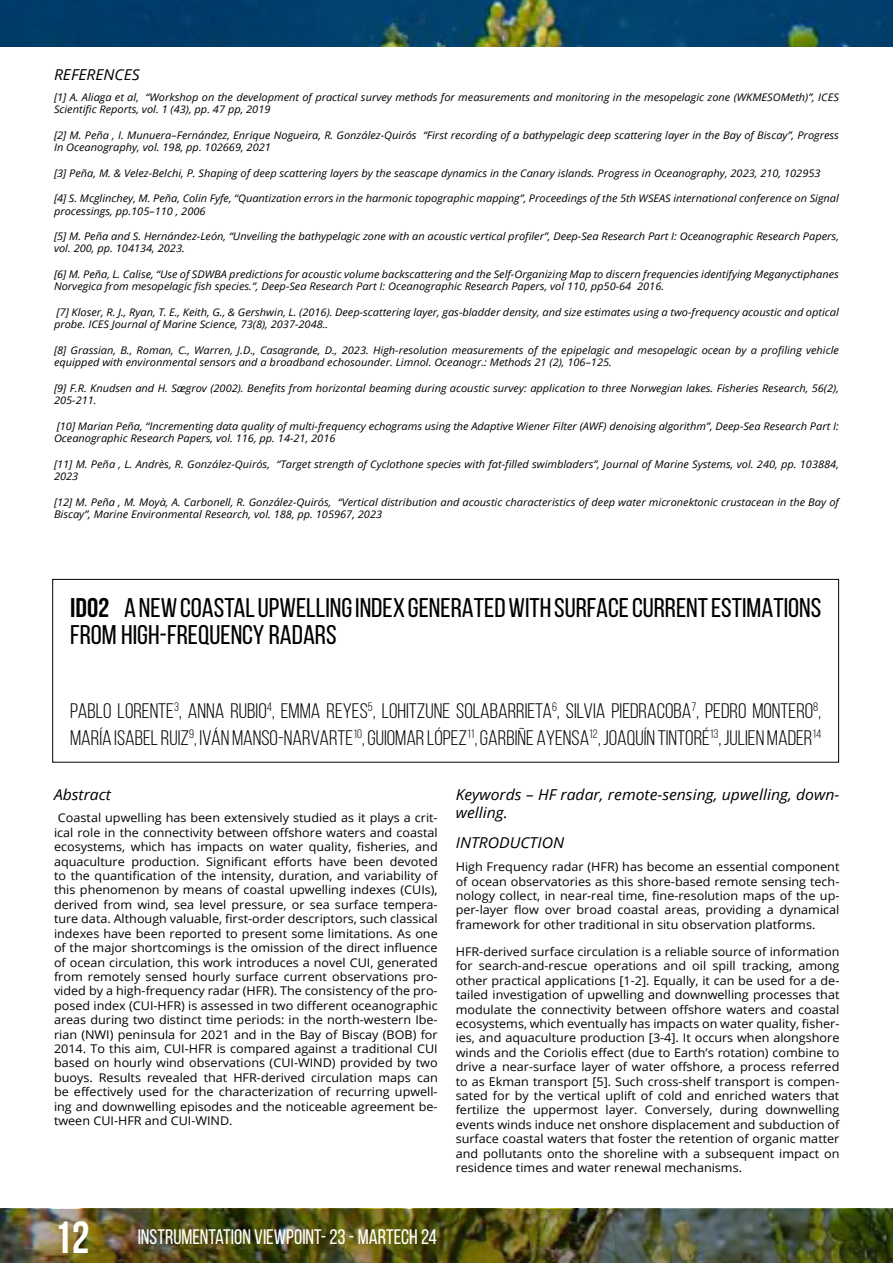
<style>
.page{position:relative;width:893px;height:1263px;background:#fff}
.page>*{position:absolute;margin:0;border:0;box-sizing:border-box;transform-origin:0 0}
.t1{font:27px/27px "Bebas Neue";color:#000;scale:1.05 1}
.t2{font:21px/27px "Bebas Neue";color:#000;scale:1.05 1}
.t3{font:21px "Bebas Neue";color:#fff}
.t4{font:italic 15px/18px "Open Sans";color:#000;scale:1.05 1}
.t5{font:12px/14.4px "Open Sans";color:#000;text-align:justify;scale:1.05 1}
.t6{font:italic 10.5px/12.6px "Open Sans";color:#000;scale:1.05 1}
.s1{font-weight:700}
.s2{font-weight:700;font-size:45px}
</style>
<div class="page">
<img style="left:0;top:1209px;width:893px;height:54px">
<img style="left:0;top:0;width:893px;height:46px">
<div style="left:52px;top:579px;width:787px;height:183px;border:1px solid #000"></div>
<p class="t4" style="left:54px;top:65px;width:83px">REFERENCES</p>
<p class="t6" style="left:54px;top:90px;width:749px">[1] A. Aliaga et al, “Workshop on the development of practical survey methods for measurements and monitoring in the mesopelagic zone (WKMESOMeth)”, ICES<br>Scientific Reports, vol. 1 (43), pp. 47 pp, 2019</p>
<p class="t6" style="left:54px;top:128px;width:749px">[2] M. Peña , I. Munuera–Fernández, Enrique Nogueira, R. González-Quirós “First recording of a bathypelagic deep scattering layer in the Bay of Biscay”, Progress<br>In Oceanography, vol. 198, pp. 102669, 2021</p>
<p class="t6" style="left:54px;top:166px;width:732px">[3] Peña, M. &amp; Velez-Belchi, P. Shaping of deep scattering layers by the seascape dynamics in the Canary islands. Progress in Oceanography, 2023, 210, 102953</p>
<p class="t6" style="left:54px;top:191px;width:749px">[4] S. Mcglinchey, M. Peña, Colin Fyfe, “Quantization errors in the harmonic topographic mapping”, Proceedings of the 5th WSEAS international conference on Signal processings, pp.105–110 , 2006</p>
<p class="t6" style="left:54px;top:229px;width:749px">[5] M. Peña and S. Hernández-León, “Unveiling the bathypelagic zone with an acoustic vertical profiler”, Deep-Sea Research Part I: Oceanographic Research Papers, vol. 200, pp. 104134, 2023.</p>
<p class="t6" style="left:54px;top:267px;width:749px">[6] M. Peña, L. Calise, “Use of SDWBA predictions for acoustic volume backscattering and the Self-Organizing Map to discern frequencies identifying Meganyctiphanes<br>Norvegica from mesopelagic fish species.”, Deep-Sea Research Part I: Oceanographic Research Papers, vol 110, pp50-64 2016.</p>
<p class="t6" style="left:54px;top:305px;width:749px">[7] Kloser, R. J., Ryan, T. E., Keith, G., &amp; Gershwin, L. (2016). Deep-scattering layer, gas-bladder density, and size estimates using a two-frequency acoustic and optical probe. ICES Journal of Marine Science, 73(8), 2037-2048..</p>
<p class="t6" style="left:54px;top:343px;width:749px">[8] Grassian, B., Roman, C., Warren, J.D., Casagrande, D., 2023. High-resolution measurements of the epipelagic and mesopelagic ocean by a profiling vehicle equipped with environmental sensors and a broadband echosounder. Limnol. Oceanogr.: Methods 21 (2), 106–125.</p>
<p class="t6" style="left:54px;top:381px;width:749px">[9] F.R. Knudsen and H. Sægrov (2002). Benefits from horizontal beaming during acoustic survey: application to three Norwegian lakes. Fisheries Research, 56(2),<br>205-211.</p>
<p class="t6" style="left:54px;top:419px;width:749px">[10] Marian Peña, “Incrementing data quality of multi-frequency echograms using the Adaptive Wiener Filter (AWF) denoising algorithm”, Deep-Sea Research Part I:<br>Oceanographic Research Papers, vol. 116, pp. 14-21, 2016</p>
<p class="t6" style="left:54px;top:457px;width:749px">[11] M. Peña , L. Andrès, R. González-Quirós, “Target strength of Cyclothone species with fat-filled swimbladers”, Journal of Marine Systems, vol. 240, pp. 103884,<br>2023</p>
<p class="t6" style="left:54px;top:495px;width:749px">[12] M. Peña , M. Moyà, A. Carbonell, R. González-Quirós, “Vertical distribution and acoustic characteristics of deep water micronektonic crustacean in the Bay of<br>Biscay”, Marine Environmental Research, vol. 188, pp. 105967, 2023</p>
<h1 class="t1" style="left:70px;top:594px;width:717px"><span class="s1">ID02</span> A NEW COASTAL UPWELLING INDEX GENERATED WITH SURFACE CURRENT ESTIMATIONS<br>FROM HIGH-FREQUENCY RADARS</h1>
<h2 class="t2" style="left:70px;top:697px;width:717px">PABLO LORENTE<sup>3</sup>, ANNA RUBIO<sup>4</sup>, EMMA REYES<sup>5</sup>, LOHITZUNE SOLABARRIETA<sup>6</sup>, SILVIA PIEDRACOBA<sup>7</sup>, PEDRO MONTERO<sup>8</sup>,<br>MARÍA ISABEL RUIZ<sup>9</sup>, IVÁN MANSO-NARVARTE<sup>10</sup>, GUIOMAR LÓPEZ<sup>11</sup>, GARBIÑE AYENSA<sup>12</sup>, JOAQUÍN TINTORÉ<sup>13</sup>, JULIEN MADER<sup>14</sup></h2>
<p class="t4" style="left:54px;top:785px;width:56px">Abstract</p>
<p class="t5" style="left:54px;top:811px;width:367px;text-indent:4px">Coastal upwelling has been extensively studied as it plays a crit&shy;ical role in the connectivity between offshore waters and coastal ecosystems, which has impacts on water quality, fisheries, and aquaculture production. Significant efforts have been devoted to the quantification of the intensity, duration, and variability of this phenomenon by means of coastal upwelling indexes (CUIs), derived from wind, sea level pressure, or sea surface tempera&shy;ture data. Although valuable, first-order descriptors, such classical indexes have been reported to present some limitations. As one of the major shortcomings is the omission of the direct influence of ocean circulation, this work introduces a novel CUI, generated from remotely sensed hourly surface current observations pro&shy;vided by a high-frequency radar (HFR). The consistency of the pro&shy;posed index (CUI-HFR) is assessed in two different oceanographic areas during two distinct time periods: in the north-western Ibe&shy;rian (NWI) peninsula for 2021 and in the Bay of Biscay (BOB) for 2014. To this aim, CUI-HFR is compared against a traditional CUI based on hourly wind observations (CUI-WIND) provided by two buoys. Results revealed that HFR-derived circulation maps can be effectively used for the characterization of recurring upwell&shy;ing and downwelling episodes and the noticeable agreement be&shy;tween CUI-HFR and CUI-WIND.</p>
<p class="t4" style="left:456px;top:785px;width:367px">Keywords – HF radar, remote-sensing, upwelling, down&shy;welling.</p>
<p class="t4" style="left:456px;top:833px;width:105px">INTRODUCTION</p>
<p class="t5" style="left:456px;top:859px;width:367px">High Frequency radar (HFR) has become an essential component of ocean observatories as this shore-based remote sensing tech&shy;nology collect, in near-real time, fine-resolution maps of the up&shy;per-layer flow over broad coastal areas, providing a dynamical framework for other traditional in situ observation platforms.</p>
<p class="t5" style="left:456px;top:944px;width:367px">HFR-derived surface circulation is a reliable source of information for search-and-rescue operations and oil spill tracking, among other practical applications [1-2]. Equally, it can be used for a de&shy;tailed investigation of upwelling and downwelling processes that modulate the connectivity between offshore waters and coastal ecosystems, which eventually has impacts on water quality, fisher&shy;ies, and aquaculture production [3-4]. It occurs when alongshore winds and the Coriolis effect (due to Earth’s rotation) combine to drive a near-surface layer of water offshore, a process referred to as Ekman transport [5]. Such cross-shelf transport is compen&shy;sated for by the vertical uplift of cold and enriched waters that fertilize the uppermost layer. Conversely, during downwelling events winds induce net onshore displacement and subduction of surface coastal waters that foster the retention of organic matter and pollutants onto the shoreline with a subsequent impact on residence times and water renewal mechanisms.</p>
<h2 class="t3" style="left:54px;top:1225px;width:385px"><span class="s2">12</span> INSTRUMENTATION VIEWPOINT- 23 - MARTECH 24</h2>
</div>
